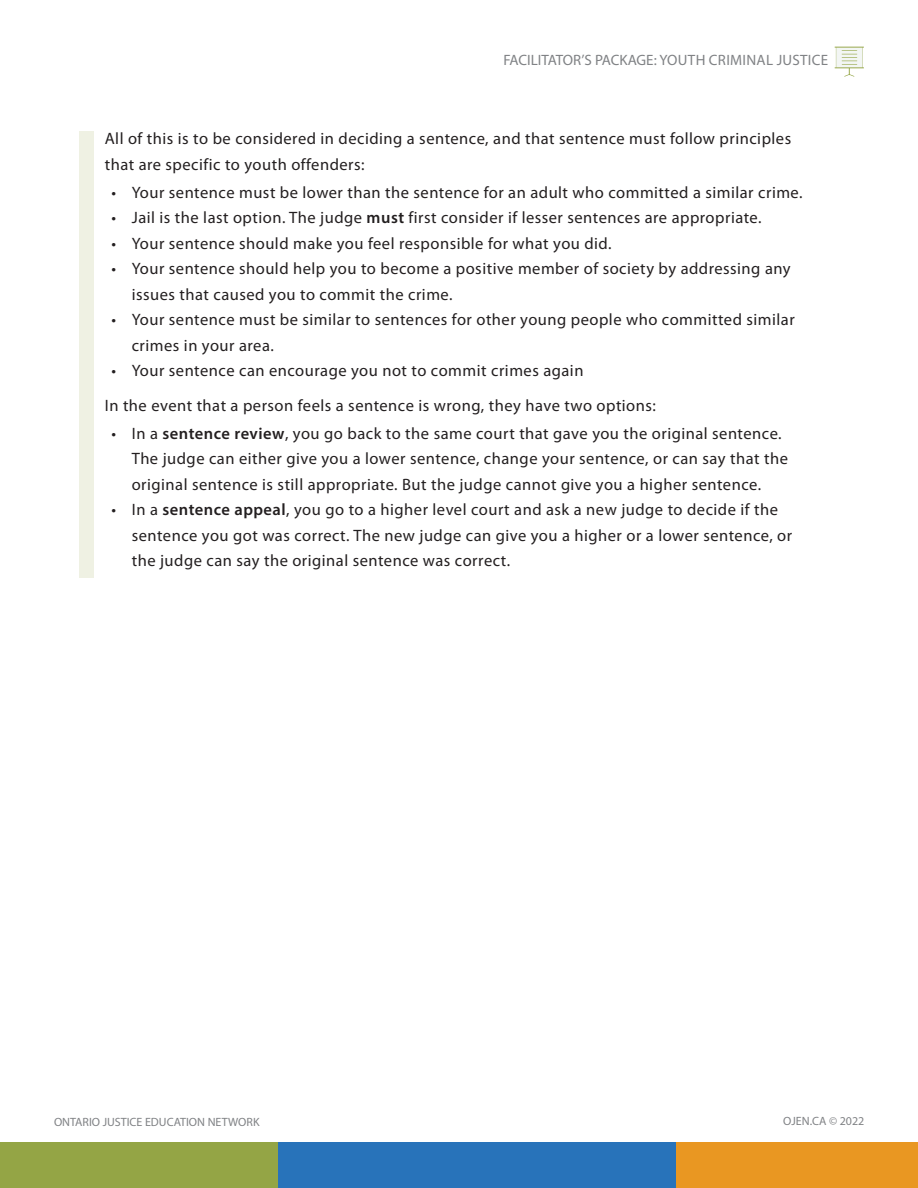
<style>
.page{position:relative;width:918px;height:1188px;background:#fff}
.page>*{position:absolute;margin:0;border:0;box-sizing:border-box;transform-origin:0 0}
.t1{font:16.5px/25.5px "Myriad Pro";letter-spacing:.03em;color:#231f20}
.t2{font:15px "Myriad Pro";letter-spacing:.01em;color:#808285}
.t3{font:12px "Myriad Pro";color:#808285}
.s1{font-weight:600}
</style>
<div class="page">
<div style="left:0;top:1142px;width:295px;height:46px;background:#94a545"></div>
<div style="left:658px;top:1142px;width:260px;height:46px;background:#e99722"></div>
<div style="left:278px;top:1142px;width:397px;height:46px;background:#2873ba"></div>
<div style="left:80px;top:132px;width:14px;height:446px;background:#eff1e3"></div>
<svg style="left:835px;top:47px;width:29px;height:30px"></svg>
<p class="t2" style="left:503px;top:51px;width:326px">FACILITATOR’S PACKAGE: YOUTH CRIMINAL JUSTICE</p>
<p class="t1" style="left:105px;top:126px;width:688px">All of this is to be considered in deciding a sentence, and that sentence must follow principles that are specific to youth offenders:</p>
<p class="t1" style="left:112px;top:179px;width:693px">• Your sentence must be lower than the sentence for an adult who committed a similar crime.</p>
<p class="t1" style="left:112px;top:205px;width:652px">• Jail is the last option. The judge <span class="s1">must</span> first consider if lesser sentences are appropriate.</p>
<p class="t1" style="left:112px;top:230px;width:502px">• Your sentence should make you feel responsible for what you did.</p>
<p class="t1" style="left:132px;top:256px;width:660px;text-indent:-20px">• Your sentence should help you to become a positive member of society by addressing any issues that caused you to commit the crime.</p>
<p class="t1" style="left:132px;top:307px;width:665px;text-indent:-20px">• Your sentence must be similar to sentences for other young people who committed similar crimes in your area.</p>
<p class="t1" style="left:105px;top:353px;width:553px;line-height:34.3px;text-indent:7px">• Your sentence can encourage you not to commit crimes again<br>In the event that a person feels a sentence is wrong, they have two options:</p>
<p class="t1" style="left:132px;top:420px;width:658px;text-indent:-20px">• In a <span class="s1">sentence review</span>, you go back to the same court that gave you the original sentence.<br>The judge can either give you a lower sentence, change your sentence, or can say that the original sentence is still appropriate. But the judge cannot give you a higher sentence.</p>
<p class="t1" style="left:132px;top:497px;width:662px;text-indent:-20px">• In a <span class="s1">sentence appeal</span>, you go to a higher level court and ask a new judge to decide if the sentence you got was correct. The new judge can give you a higher or a lower sentence, or the judge can say the original sentence was correct.</p>
<p class="t3" style="left:54px;top:1115px;width:207px">ONTARIO JUSTICE EDUCATION NETWORK</p>
<p class="t3" style="left:783px;top:1114px;width:83px">OJEN.CA © 2022</p>
</div>
